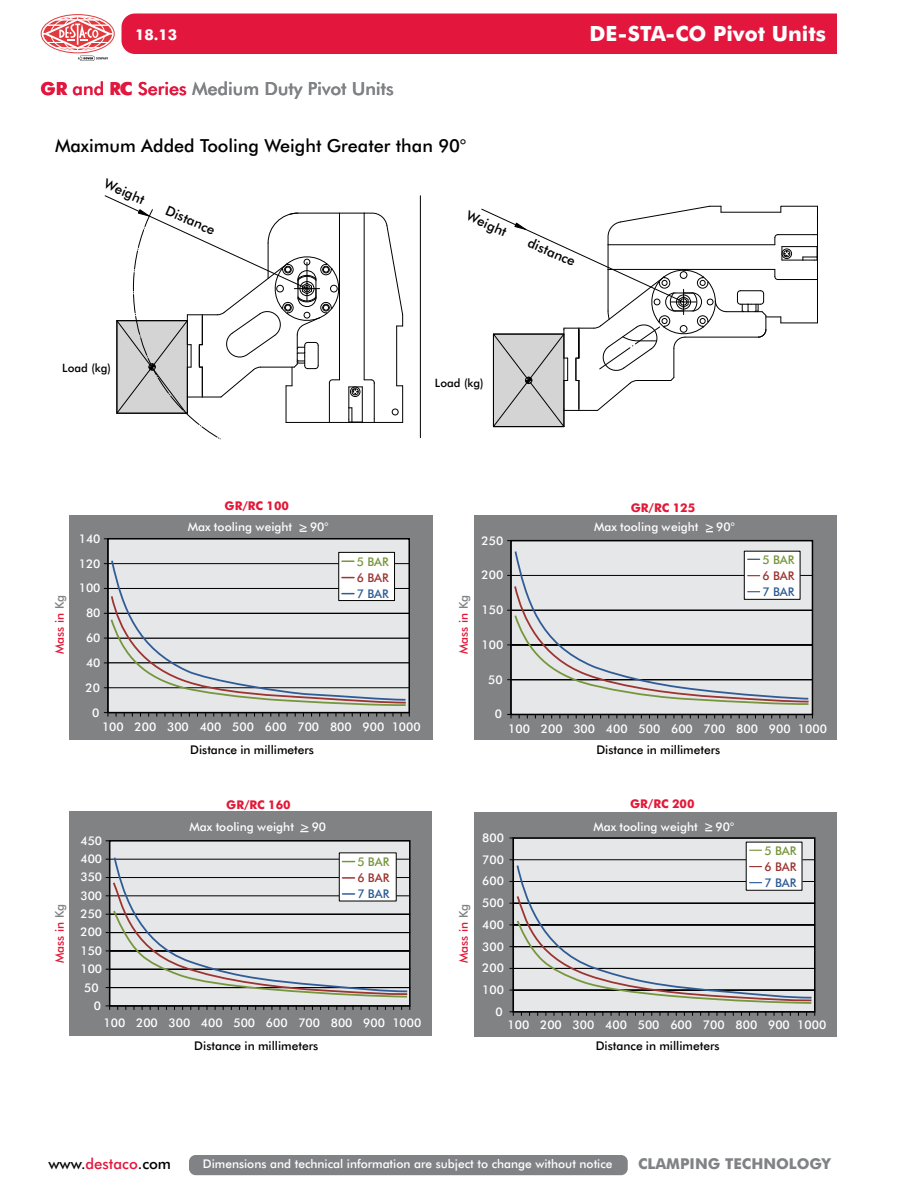
<style>
.page{position:relative;width:918px;height:1188px;background:#fff}
.page>*{position:absolute;margin:0;border:0;box-sizing:border-box;transform-origin:0 0}
.t1{font:700 21px "Futura BT";color:#fff}
.t2{font:500 18px "Futura BT";color:#000}
.t3{font:500 18px "Futura BT";color:#808285}
.t4{font:700 15px "Futura BT";color:#808285}
.t5{font:500 15px "Futura BT";color:#000}
.t6{font:700 15px "Futura BT";color:#fff}
.t7{font:500 13.5px "Futura BT";color:#000}
.t8{font:500 12px "Futura BT";color:#fff}
.t9{font:500 12px "Futura BT";color:#000}
.t10{font:700 12px "Futura BT";color:#e31837}
.t11{font:500 12px "Futura BT";color:#e31837}
.t12{font:500 12px "Futura BT";color:#77963c}
.t13{font:500 12px "Futura BT";color:#9c3431}
.t14{font:500 12px "Futura BT";color:#2f5c97}
.t15{font:500 11.55px "Futura BT";color:#000}
.s1{font-weight:700;color:#e3173e}
.s2{color:#e3173e}
.s3{color:#808284}
</style>
<div class="page">
<div style="left:122px;top:14px;width:782px;height:40px;background:#e3173e;border-radius:14px"></div>
<div style="left:837px;top:11px;width:70px;height:46px;background:#fff"></div>
<div style="left:189px;top:1155px;width:439px;height:20px;background:#808285;border-radius:7px"></div>
<svg style="left:41px;top:15px;width:73px;height:38px"></svg>
<div style="left:41px;top:14px;width:74px;height:39px;border:1px solid #e13a3e;border-radius:50%"></div>
<div style="left:51px;top:16px;width:54px;height:35px;border:1px solid #fff;border-radius:50%"></div>
<svg style="left:43px;top:18px;width:70px;height:31px"></svg>
<svg style="left:78px;top:56px;width:30px;height:5px"></svg>
<div style="left:70px;top:515px;width:363px;height:224px;background:#808284"></div>
<div style="left:108px;top:539px;width:301px;height:174px;background:#e6e7e8"></div>
<hr style="left:108px;top:539px;width:301px;height:1px;background:#000">
<hr style="left:108px;top:539px;width:1px;height:174px;background:#000">
<div style="left:70px;top:812px;width:362px;height:224px;background:#808284"></div>
<div style="left:110px;top:841px;width:300px;height:165px;background:#e6e7e8"></div>
<div style="left:109px;top:840px;width:302px;height:167px;border:2px solid #000"></div>
<hr style="left:110px;top:987px;width:300px;height:1px;background:#000">
<hr style="left:110px;top:969px;width:300px;height:1px;background:#000">
<hr style="left:110px;top:951px;width:300px;height:1px;background:#000">
<hr style="left:110px;top:933px;width:300px;height:1px;background:#000">
<hr style="left:110px;top:932px;width:300px;height:1px;background:#000">
<hr style="left:110px;top:914px;width:300px;height:1px;background:#000">
<hr style="left:110px;top:896px;width:300px;height:1px;background:#000">
<hr style="left:110px;top:859px;width:300px;height:1px;background:#000">
<hr style="left:110px;top:877px;width:300px;height:1px;background:#000">
<hr style="left:110px;top:841px;width:300px;height:1px;background:#000">
<hr style="left:109px;top:841px;width:1px;height:165px;background:#000">
<hr style="left:110px;top:1006px;width:300px;height:1px;background:#000">
<div style="left:475px;top:812px;width:362px;height:224px;background:#808284"></div>
<div style="left:475px;top:516px;width:362px;height:224px;background:#808284"></div>
<div style="left:511px;top:541px;width:301px;height:173px;background:#e6e7e8"></div>
<div style="left:510px;top:540px;width:303px;height:175px;border:2px solid #000"></div>
<hr style="left:511px;top:680px;width:301px;height:1px;background:#010101">
<hr style="left:511px;top:679px;width:301px;height:1px;background:#010101">
<hr style="left:511px;top:645px;width:301px;height:1px;background:#010101">
<hr style="left:511px;top:610px;width:301px;height:1px;background:#010101">
<hr style="left:511px;top:575px;width:301px;height:1px;background:#010101">
<hr style="left:511px;top:541px;width:301px;height:1px;background:#010101">
<hr style="left:511px;top:541px;width:1px;height:173px;background:#010101">
<hr style="left:511px;top:714px;width:301px;height:1px;background:#010101">
<div style="left:513px;top:838px;width:302px;height:174px;background:#e6e7e8"></div>
<div style="left:513px;top:837px;width:303px;height:176px;border:2px solid #000"></div>
<hr style="left:513px;top:990px;width:302px;height:1px;background:#010101">
<hr style="left:513px;top:968px;width:302px;height:1px;background:#010101">
<hr style="left:513px;top:947px;width:302px;height:1px;background:#010101">
<hr style="left:513px;top:946px;width:302px;height:1px;background:#010101">
<hr style="left:513px;top:925px;width:302px;height:1px;background:#010101">
<hr style="left:513px;top:903px;width:302px;height:1px;background:#010101">
<hr style="left:513px;top:881px;width:302px;height:1px;background:#010101">
<hr style="left:513px;top:859px;width:302px;height:1px;background:#010101">
<hr style="left:513px;top:838px;width:302px;height:1px;background:#010101">
<hr style="left:513px;top:838px;width:1px;height:174px;background:#010101">
<hr style="left:513px;top:1012px;width:302px;height:1px;background:#010101">
<svg style="left:750px;top:842px;width:52px;height:17px"></svg>
<svg style="left:104px;top:552px;width:306px;height:164px"></svg>
<svg style="left:106px;top:853px;width:303px;height:146px"></svg>
<svg style="left:510px;top:859px;width:303px;height:146px"></svg>
<svg style="left:513px;top:550px;width:297px;height:34px"></svg>
<svg style="left:508px;top:584px;width:302px;height:122px"></svg>
<hr style="left:817px;top:227px;width:1px;height:32px;background:#000">
<hr style="left:420px;top:196px;width:1px;height:242px;background:#000">
<hr style="left:608px;top:269px;width:167px;height:1px;background:#000">
<hr style="left:685px;top:337px;width:73px;height:1px;background:#000">
<hr style="left:727px;top:311px;width:35px;height:1px;background:#000">
<hr style="left:721px;top:212px;width:60px;height:1px;background:#000">
<svg style="left:105px;top:195px;width:299px;height:244px"></svg>
<hr style="left:608px;top:244px;width:167px;height:1px;background:#000">
<svg style="left:481px;top:205px;width:246px;height:223px"></svg>
<svg style="left:737px;top:234px;width:81px;height:104px"></svg>
<svg style="left:780px;top:205px;width:38px;height:22px"></svg>
<p class="t6" style="left:135px;top:29px;width:44px">18.13</p>
<h2 class="t3" style="left:41px;top:81px;width:355px"><span class="s1">GR</span> <span class="s2">and</span> <span class="s1">RC</span> <span class="s2">Series</span> Medium Duty Pivot Units</h2>
<h2 class="t2" style="left:55px;top:138px;width:413px">Maximum Added Tooling Weight Greater than 90°</h2>
<p class="t7" style="left:107px;top:178px;width:44px;rotate:23deg">Weight</p>
<p class="t7" style="left:168px;top:205px;width:54px;rotate:23deg">Distance</p>
<p class="t7" style="left:469px;top:210px;width:44px;rotate:23deg">Weight</p>
<h1 class="t1" style="left:590px;top:25px;width:238px">DE-STA-CO Pivot Units</h1>
<p class="t7" style="left:531px;top:237px;width:52px;rotate:23deg">distance</p>
<p class="t15" style="left:62px;top:364px;width:50px">Load (kg)</p>
<p class="t15" style="left:435px;top:379px;width:50px">Load (kg)</p>
<p class="t11" style="left:55px;top:654px;width:61px;rotate:-90deg">Mass in <span class="s3">Kg</span></p>
<p class="t8" style="left:79px;top:534px;width:23px">140</p>
<p class="t8" style="left:79px;top:559px;width:23px">120</p>
<p class="t8" style="left:79px;top:583px;width:23px">100</p>
<p class="t8" style="left:86px;top:608px;width:16px">80</p>
<p class="t8" style="left:86px;top:633px;width:16px">60</p>
<p class="t8" style="left:86px;top:658px;width:16px">40</p>
<p class="t8" style="left:85px;top:683px;width:16px">20</p>
<p class="t8" style="left:92px;top:708px;width:9px">0</p>
<p class="t10" style="left:225px;top:500px;width:66px">GR/RC 100</p>
<p class="t8" style="left:188px;top:522px;width:142px">Max tooling weight &gt; 90°</p>
<p class="t12" style="left:357px;top:557px;width:34px">5 BAR</p>
<p class="t13" style="left:357px;top:573px;width:34px">6 BAR</p>
<p class="t14" style="left:357px;top:589px;width:34px">7 BAR</p>
<p class="t11" style="left:459px;top:654px;width:61px;rotate:-90deg">Mass in <span class="s3">Kg</span></p>
<p class="t8" style="left:482px;top:536px;width:23px">250</p>
<p class="t8" style="left:482px;top:570px;width:23px">200</p>
<p class="t8" style="left:482px;top:605px;width:23px">150</p>
<p class="t8" style="left:482px;top:640px;width:23px">100</p>
<p class="t8" style="left:488px;top:675px;width:16px">50</p>
<p class="t8" style="left:495px;top:710px;width:9px">0</p>
<p class="t10" style="left:631px;top:502px;width:66px">GR/RC 125</p>
<p class="t8" style="left:594px;top:522px;width:142px">Max tooling weight &gt; 90°</p>
<p class="t12" style="left:763px;top:555px;width:34px">5 BAR</p>
<p class="t13" style="left:763px;top:571px;width:34px">6 BAR</p>
<p class="t14" style="left:763px;top:587px;width:34px">7 BAR</p>
<p class="t8" style="left:102px;top:722px;width:320px">100 200 300 400 500 600 700 800 900 1000</p>
<p class="t9" style="left:190px;top:745px;width:125px">Distance in millimeters</p>
<p class="t11" style="left:55px;top:963px;width:61px;rotate:-90deg">Mass in <span class="s3">Kg</span></p>
<p class="t8" style="left:80px;top:836px;width:23px">450</p>
<p class="t8" style="left:80px;top:854px;width:23px">400</p>
<p class="t8" style="left:80px;top:873px;width:23px">350</p>
<p class="t8" style="left:80px;top:891px;width:23px">300</p>
<p class="t8" style="left:80px;top:909px;width:23px">250</p>
<p class="t8" style="left:80px;top:928px;width:23px">200</p>
<p class="t8" style="left:80px;top:946px;width:23px">150</p>
<p class="t8" style="left:80px;top:964px;width:23px">100</p>
<p class="t8" style="left:84px;top:983px;width:16px">50</p>
<p class="t8" style="left:94px;top:1001px;width:9px">0</p>
<p class="t10" style="left:226px;top:799px;width:66px">GR/RC 160</p>
<p class="t8" style="left:190px;top:822px;width:138px">Max tooling weight &gt; 90</p>
<p class="t12" style="left:357px;top:857px;width:34px">5 BAR</p>
<p class="t13" style="left:357px;top:873px;width:34px">6 BAR</p>
<p class="t14" style="left:357px;top:889px;width:34px">7 BAR</p>
<p class="t8" style="left:104px;top:1018px;width:319px">100 200 300 400 500 600 700 800 900 1000</p>
<p class="t9" style="left:194px;top:1041px;width:125px">Distance in millimeters</p>
<p class="t8" style="left:508px;top:724px;width:320px">100 200 300 400 500 600 700 800 900 1000</p>
<p class="t9" style="left:596px;top:745px;width:125px">Distance in millimeters</p>
<p class="t11" style="left:459px;top:963px;width:61px;rotate:-90deg">Mass in <span class="s3">Kg</span></p>
<p class="t8" style="left:482px;top:833px;width:23px">800</p>
<p class="t8" style="left:482px;top:855px;width:23px">700</p>
<p class="t8" style="left:482px;top:877px;width:23px">600</p>
<p class="t8" style="left:482px;top:898px;width:23px">500</p>
<p class="t8" style="left:482px;top:920px;width:23px">400</p>
<p class="t8" style="left:482px;top:942px;width:23px">300</p>
<p class="t8" style="left:482px;top:963px;width:23px">200</p>
<p class="t8" style="left:482px;top:985px;width:23px">100</p>
<p class="t8" style="left:496px;top:1007px;width:9px">0</p>
<p class="t10" style="left:630px;top:798px;width:66px">GR/RC 200</p>
<p class="t8" style="left:593px;top:822px;width:142px">Max tooling weight &gt; 90°</p>
<p class="t12" style="left:764px;top:846px;width:34px">5 BAR</p>
<p class="t13" style="left:764px;top:862px;width:34px">6 BAR</p>
<p class="t14" style="left:764px;top:878px;width:34px">7 BAR</p>
<p class="t8" style="left:508px;top:1020px;width:320px">100 200 300 400 500 600 700 800 900 1000</p>
<p class="t9" style="left:596px;top:1041px;width:125px">Distance in millimeters</p>
<p class="t5" style="left:48px;top:1158px;width:124px">www.<span class="s2">destaco</span>.com</p>
<p class="t8" style="left:203px;top:1159px;width:411px">Dimensions and technical information are subject to change without notice</p>
<p class="t4" style="left:638px;top:1158px;width:194px">CLAMPING TECHNOLOGY</p>
</div>
